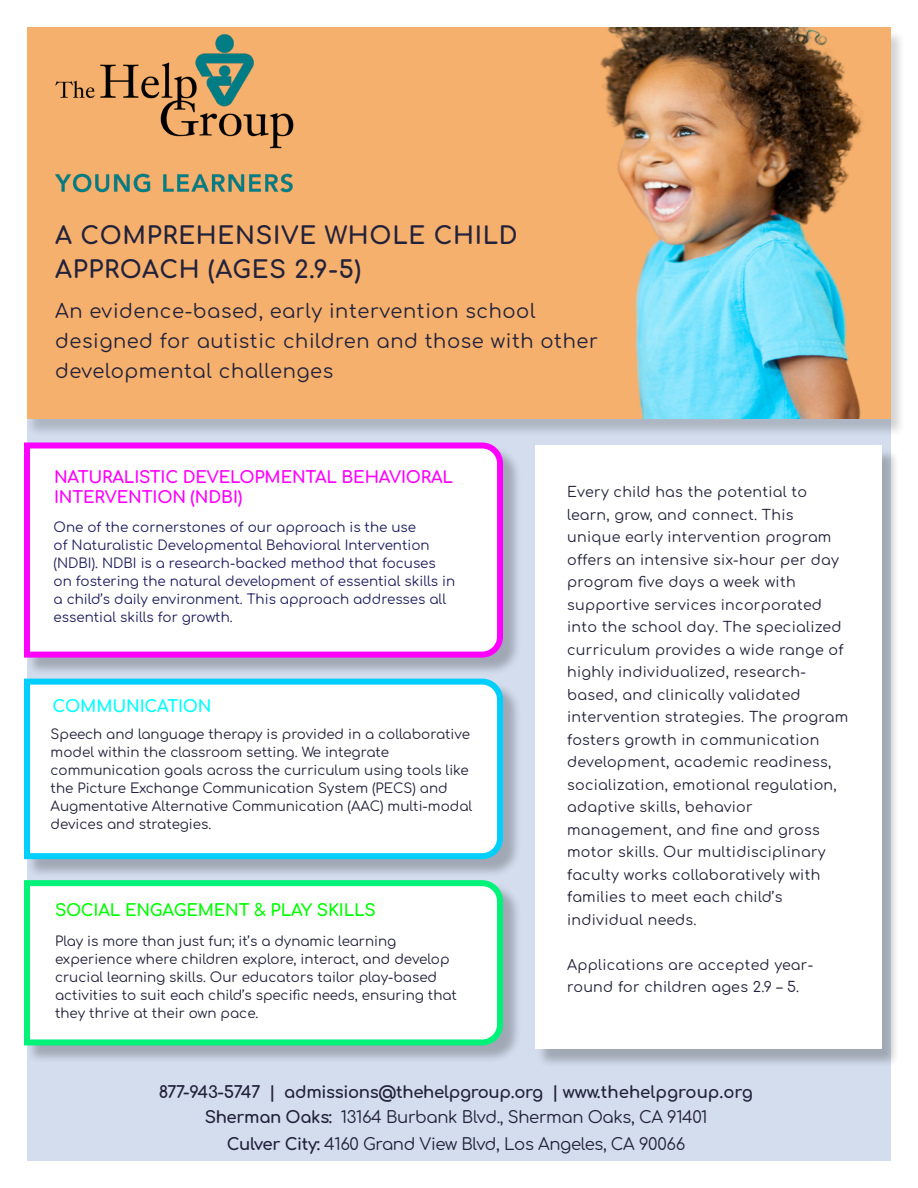
<style>
.page{position:relative;width:918px;height:1188px;background:#fff}
.page>*{position:absolute;margin:0;border:0;box-sizing:border-box;transform-origin:0 0}
.t1{font:24px/34.5px "Comfortaa";letter-spacing:.03em;color:#22223b}
.t2{font:19.5px/30px "Comfortaa";letter-spacing:.03em;color:#22223b}
.t3{font:16.5px "Comfortaa";letter-spacing:-.02em;color:#22223b}
.t4{font:16.5px "Comfortaa";letter-spacing:-.01em;color:#f0f}
.t5{font:16.5px "Comfortaa";letter-spacing:-.01em;color:#0f0}
.t6{font:16.5px "Comfortaa";letter-spacing:-.01em;color:#0ff}
.main_body_copy{font:14.25px/22.5px "Comfortaa";letter-spacing:.02em;color:#22223b}
.main_body_copy-2{font:13.5px/18px "Comfortaa";color:#22223b}
.main_body_copy-3{font:13.5px/18px "Comfortaa";color:#211e5f}
</style>
<div class="page">
<div style="left:27px;top:418px;width:864px;height:743px;background:#d3ddee"></div>
<div style="left:537px;top:448px;width:363px;height:620px;background:#000;opacity:.24"></div>
<div style="left:535px;top:446px;width:346px;height:603px;background:#fff"></div>
<div style="left:26px;top:882px;width:495px;height:182px;background:#000;opacity:.24"></div>
<svg style="left:24px;top:880px;width:482px;height:168px"></svg>
<div style="left:26px;top:445px;width:495px;height:231px;background:#000;opacity:.24"></div>
<svg style="left:24px;top:442px;width:482px;height:219px"></svg>
<div style="left:26px;top:681px;width:495px;height:197px;background:#000;opacity:.24"></div>
<svg style="left:24px;top:678px;width:482px;height:184px"></svg>
<div style="left:26px;top:29px;width:880px;height:408px;background:#000;opacity:.18"></div>
<div style="left:27px;top:27px;width:864px;height:391px;background:#f6b06d"></div>
<img style="left:56px;top:35px;width:238px;height:158px">
<img style="left:600px;top:27px;width:263px;height:391px">
<p class="t1" style="left:55px;top:215px;width:464px">A COMPREHENSIVE WHOLE CHILD<br>APPROACH (AGES 2.9-5)</p>
<p class="t2" style="left:55px;top:293px;width:544px">An evidence-based, early intervention school designed for autistic children and those with other developmental challenges</p>
<p class="t4" style="left:54px;top:462px;width:401px">NATURALISTIC DEVELOPMENTAL BEHAVIORAL</p>
<p class="t4" style="left:54px;top:482px;width:190px">INTERVENTION (NDBI)</p>
<p class="main_body_copy-3" style="left:54px;top:517px;width:403px">One of the cornerstones of our approach is the use<br>of Naturalistic Developmental Behavioral Intervention (NDBI). NDBI is a research-backed method that focuses on fostering the natural development of essential skills in a child’s daily environment. This approach addresses all essential skills for growth.</p>
<p class="t6" style="left:53px;top:692px;width:161px">COMMUNICATION</p>
<p class="main_body_copy-2" style="left:51px;top:723px;width:423px">Speech and language therapy is provided in a collaborative model within the classroom setting. We integrate communication goals across the curriculum using tools like the Picture Exchange Communication System (PECS) and Augmentative Alternative Communication (AAC) multi-modal devices and strategies.</p>
<p class="t5" style="left:55px;top:895px;width:322px">SOCIAL ENGAGEMENT &amp; PLAY SKILLS</p>
<p class="main_body_copy-2" style="left:55px;top:930px;width:403px">Play is more than just fun; it’s a dynamic learning experience where children explore, interact, and develop crucial learning skills. Our educators tailor play-based activities to suit each child’s specific needs, ensuring that they thrive at their own pace.</p>
<p class="main_body_copy" style="left:567px;top:479px;width:283px">Every child has the potential to learn, grow, and connect. This unique early intervention program offers an intensive six-hour per day program five days a week with supportive services incorporated into the school day. The specialized curriculum provides a wide range of highly individualized, research&shy;based, and clinically validated intervention strategies. The program fosters growth in communication development, academic readiness, socialization, emotional regulation, adaptive skills, behavior management, and fine and gross motor skills. Our multidisciplinary faculty works collaboratively with families to meet each child’s individual needs.</p>
<p class="main_body_copy" style="left:567px;top:951px;width:248px">Applications are accepted year&shy;round for children ages 2.9 – 5.</p>
<p class="t3" style="left:159px;top:1077px;width:596px">877-943-5747 | admissions@thehelpgroup.org | www.thehelpgroup.org</p>
<p class="t3" style="left:205px;top:1102px;width:504px">Sherman Oaks: 13164 Burbank Blvd., Sherman Oaks, CA 91401</p>
<p class="t3" style="left:227px;top:1129px;width:460px">Culver City: 4160 Grand View Blvd, Los Angeles, CA 90066</p>
</div>
